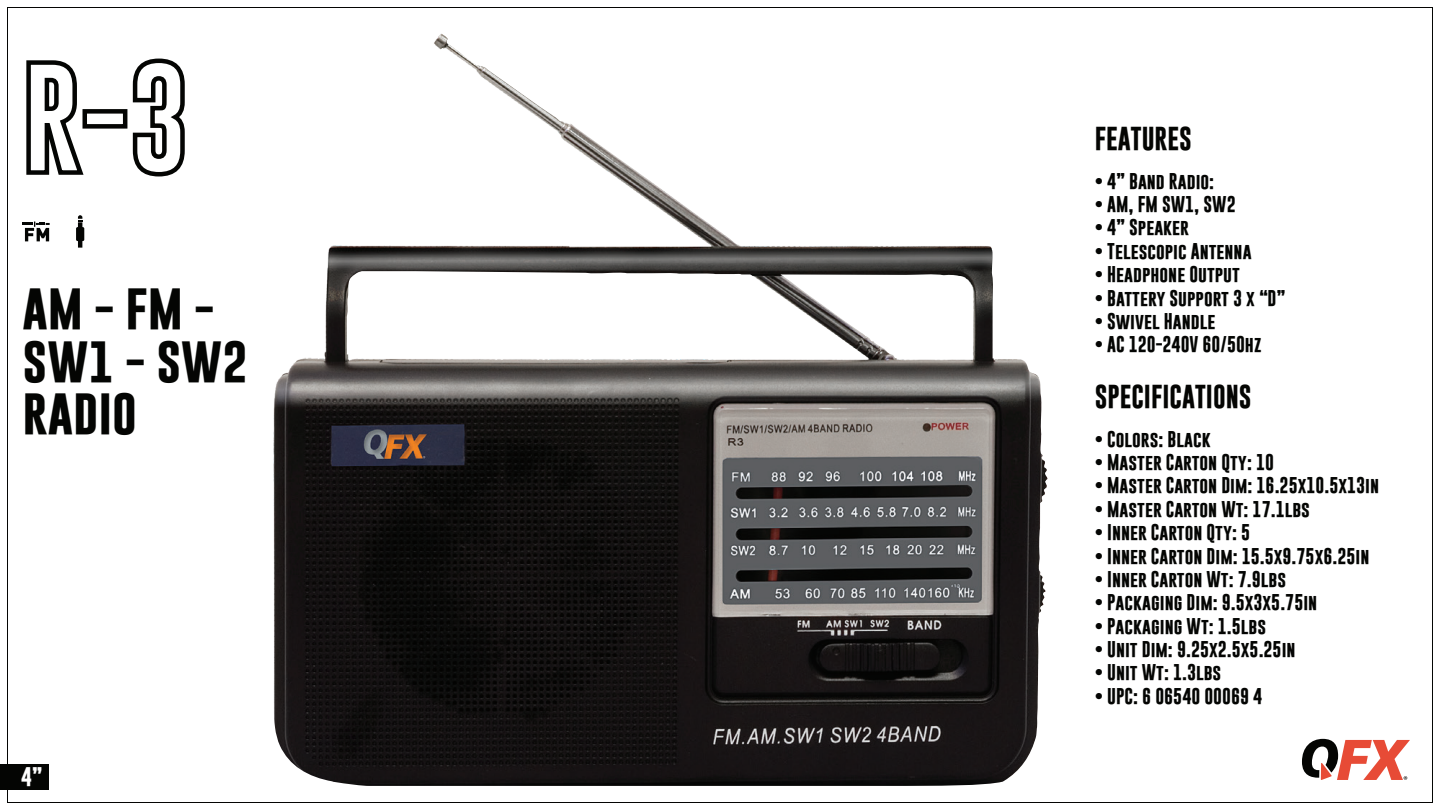
<style>
.page{position:relative;width:1440px;height:810px;background:#fff}
.page>*{position:absolute;margin:0;border:0;box-sizing:border-box;transform-origin:0 0}
.t1{font:700 42px/52.2px "Gobold";color:#040503;scale:1.12 1}
.t2{font:700 24px "Gobold";color:#040503}
.t3{font:700 19.5px "Gobold";color:#fff}
.t4{font:700 16.5px "Gobold";color:#040503}
</style>
<div class="page">
<div style="left:0;top:764px;width:48px;height:26px;background:#040503"></div>
<img style="left:273px;top:42px;width:774px;height:744px">
<svg style="left:26px;top:60px;width:58px;height:115px"></svg>
<div style="left:82px;top:109px;width:45px;height:20px;border:4px solid #040503"></div>
<svg style="left:132px;top:58px;width:53px;height:119px"></svg>
<svg style="left:23px;top:221px;width:27px;height:20px"></svg>
<svg style="left:76px;top:215px;width:8px;height:33px"></svg>
<svg style="left:1302px;top:739px;width:108px;height:41px"></svg>
<h1 class="t1" style="left:23px;top:283px;width:203px">AM - FM -<br>SW1 - SW2<br>RADIO</h1>
<p class="t3" style="left:21px;top:764px;width:23px">4”</p>
<h2 class="t2" style="left:1094px;top:123px;width:99px">FEATURES</h2>
<p class="t4" style="left:1094px;top:170px;width:121px">• 4” Band Radio:</p>
<p class="t4" style="left:1094px;top:193px;width:142px">• AM, FM SW1, SW2</p>
<p class="t4" style="left:1094px;top:217px;width:96px">• 4” Speaker</p>
<p class="t4" style="left:1094px;top:240px;width:158px">• Telescopic Antenna</p>
<p class="t4" style="left:1094px;top:263px;width:147px">• Headphone Output</p>
<p class="t4" style="left:1094px;top:287px;width:192px">• Battery Support 3 x “D”</p>
<p class="t4" style="left:1094px;top:310px;width:122px">• Swivel Handle</p>
<p class="t4" style="left:1094px;top:334px;width:168px">• AC 120-240V 60/50hz</p>
<h2 class="t2" style="left:1094px;top:381px;width:158px">SPECIFICATIONS</h2>
<p class="t4" style="left:1094px;top:428px;width:117px">• Colors: Black</p>
<p class="t4" style="left:1094px;top:451px;width:181px">• Master Carton Qty: 10</p>
<p class="t4" style="left:1094px;top:475px;width:286px">• Master Carton Dim: 16.25x10.5x13in</p>
<p class="t4" style="left:1094px;top:498px;width:217px">• Master Carton Wt: 17.1lbs</p>
<p class="t4" style="left:1094px;top:521px;width:157px">• Inner Carton Qty: 5</p>
<p class="t4" style="left:1094px;top:545px;width:276px">• Inner Carton Dim: 15.5x9.75x6.25in</p>
<p class="t4" style="left:1094px;top:568px;width:193px">• Inner Carton Wt: 7.9lbs</p>
<p class="t4" style="left:1094px;top:592px;width:224px">• Packaging Dim: 9.5x3x5.75in</p>
<p class="t4" style="left:1094px;top:615px;width:173px">• Packaging Wt: 1.5lbs</p>
<p class="t4" style="left:1094px;top:638px;width:202px">• Unit Dim: 9.25x2.5x5.25in</p>
<p class="t4" style="left:1094px;top:662px;width:128px">• Unit Wt: 1.3lbs</p>
<p class="t4" style="left:1094px;top:685px;width:169px">• UPC: 6 06540 00069 4</p>
</div>
